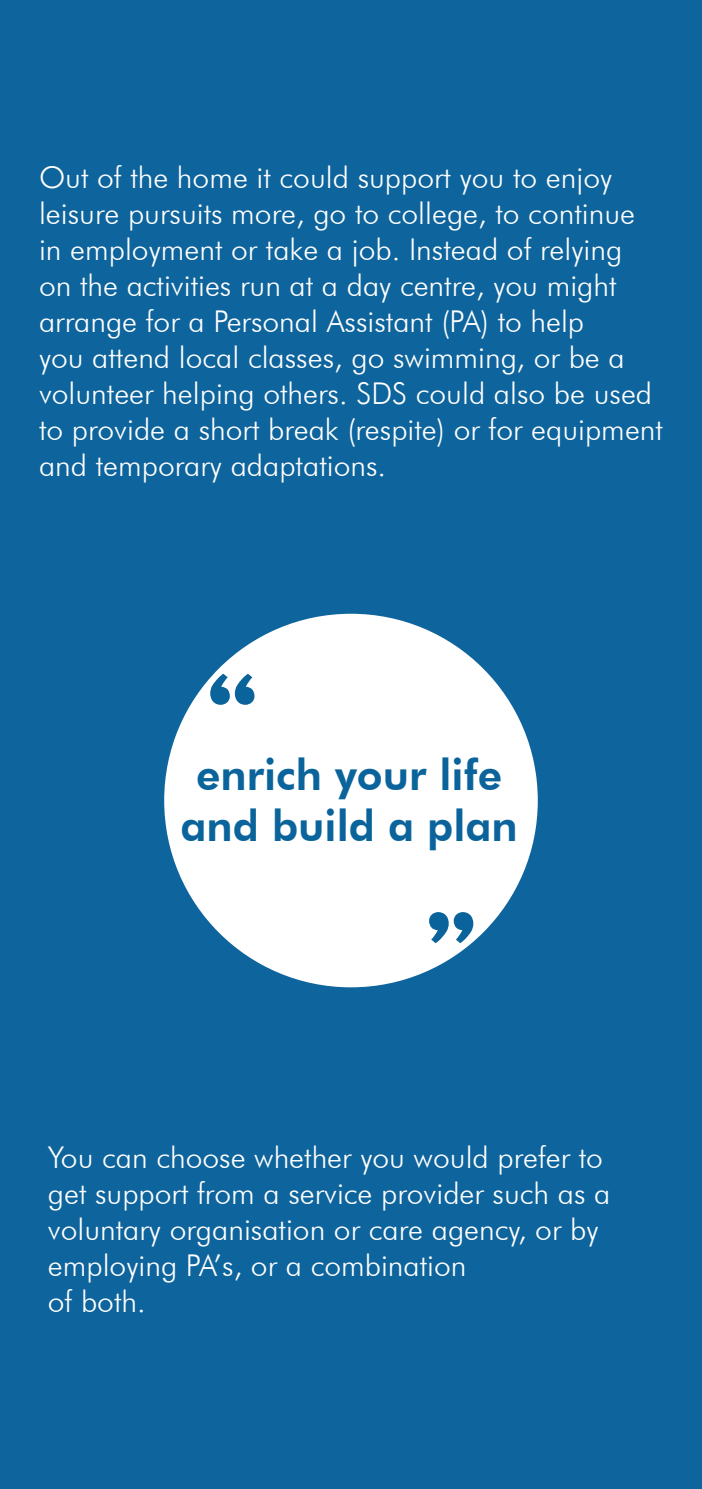
<style>
.page{position:relative;width:702px;height:1489px;background:#fff}
.page>*{position:absolute;margin:0;border:0;box-sizing:border-box;transform-origin:0 0}
.t1{font:700 92.5px "Archer";color:#0a649b}
.t2{font:800 42.5px/51px "Futura BT";color:#0a649b;text-align:center}
.t3{font:300 30px/36px "Futura BT";color:#fff}
</style>
<div class="page">
<div style="left:0;top:0;width:702px;height:1488px;background:#0e649c"></div>
<div style="left:164px;top:613px;width:373px;height:374px;background:#fff;border-radius:50%"></div>
<div style="left:0;top:27px;width:83px;height:716px;background:#0e649c"></div>
<p class="t3" style="left:39px;top:159px;width:625px">Out of the home it could support you to enjoy leisure pursuits more, go to college, to continue in employment or take a job. Instead of relying<br>on the activities run at a day centre, you might arrange for a Personal Assistant (PA) to help<br>you attend local classes, go swimming, or be a volunteer helping others. SDS could also be used to provide a short break (respite) or for equipment and temporary adaptations.</p>
<h1 class="t1" style="left:204px;top:646px;width:56px">“</h1>
<h2 class="t2" style="left:180px;top:749px;width:338px">enrich your life and build a plan</h2>
<h1 class="t1" style="left:479px;top:970px;width:56px;rotate:-180deg">“</h1>
<p class="t3" style="left:48px;top:1139px;width:564px">You can choose whether you would prefer to get support from a service provider such as a voluntary organisation or care agency, or by employing PA’s, or a combination<br>of both.</p>
</div>
